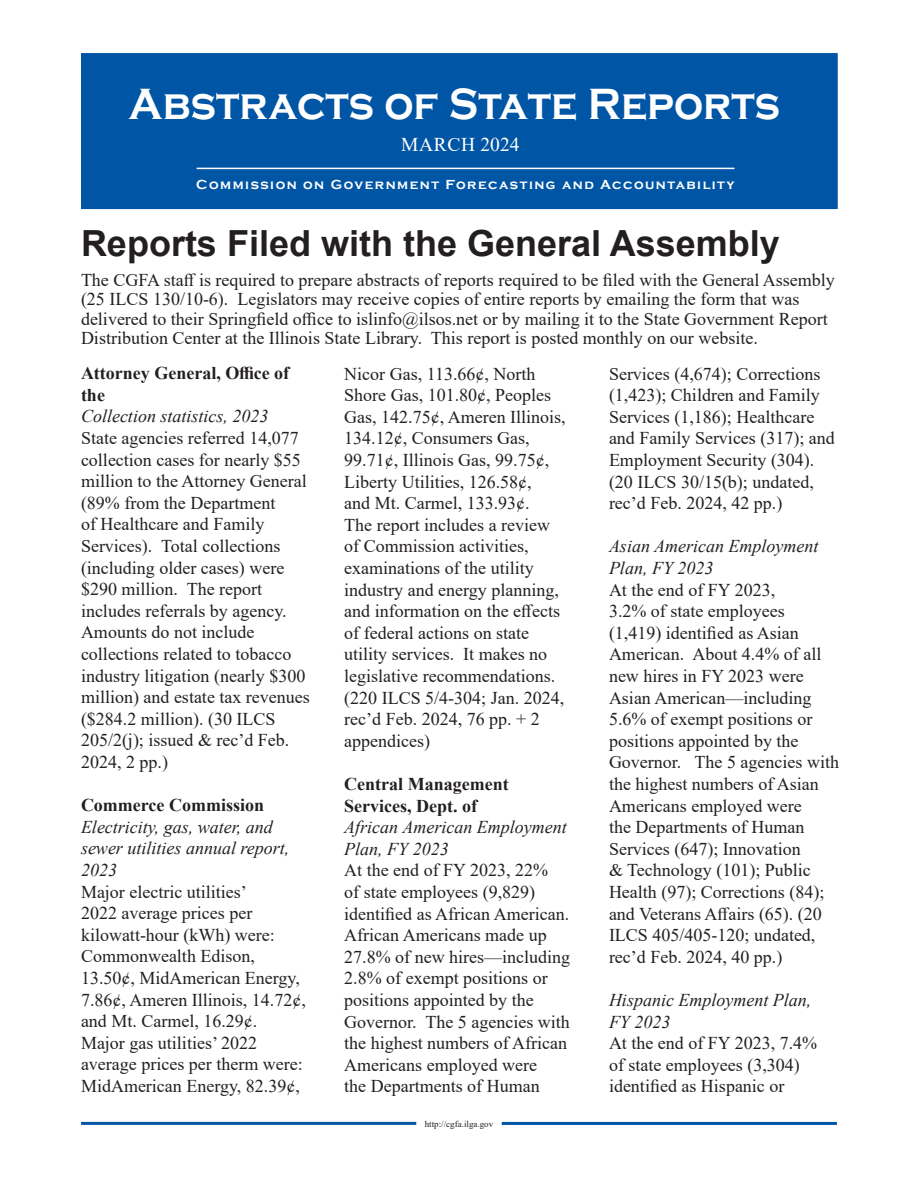
<style>
.page{position:relative;width:918px;height:1188px;background:#fff}
.page>*{position:absolute;margin:0;border:0;box-sizing:border-box;transform-origin:0 0}
.t1{font:700 45px "Copperplate Gothic";color:#fff;scale:.91 1}
.Headline{font:700 36px "Arial";color:#231f20}
.t2{font:19.5px "Times New Roman";letter-spacing:.035em;color:#fff}
.Text{font:18px/21.6px "Times New Roman";color:#231f20}
.Body_text{font:18px/19.5px "Times New Roman";color:#231f20}
.Text-2{font:italic 18px/21.6px "Times New Roman";color:#231f20}
.Text-3{font:700 18px/21.6px "Times New Roman";color:#231f20}
.t3{font:700 13.5px "Copperplate Gothic";letter-spacing:.11em;color:#fff}
.t4{font:9px "Times New Roman";color:#231f20}
</style>
<div class="page">
<div style="left:81px;top:53px;width:757px;height:156px;background:#0155a5"></div>
<hr style="left:197px;top:168px;width:537px;height:1px;background:#fff">
<hr style="left:81px;top:1122px;width:335px;height:3px;background:#0155a5">
<hr style="left:502px;top:1122px;width:335px;height:3px;background:#0155a5">
<p class="t1" style="left:129px;top:79px;width:717px">Abstracts of State Reports</p>
<p class="t2" style="left:401px;top:131px;width:120px">MARCH 2024</p>
<p class="t3" style="left:196px;top:177px;width:540px">Commission on Government Forecasting and Accountability</p>
<p class="Headline" style="left:81px;top:218px;width:700px">Reports Filed with the General Assembly</p>
<p class="Body_text" style="left:81px;top:269px;width:755px">The CGFA staff is required to prepare abstracts of reports required to be filed with the General Assembly (25 ILCS 130/10-6). Legislators may receive copies of entire reports by emailing the form that was delivered to their Springfield office to islinfo@ilsos.net or by mailing it to the State Government Report Distribution Center at the Illinois State Library. This report is posted monthly on our website.</p>
<p class="Text-3" style="left:81px;top:362px;width:210px">Attorney General, Office of the</p>
<p class="Text-2" style="left:81px;top:405px;width:189px">Collection statistics, 2023</p>
<p class="Text" style="left:81px;top:427px;width:230px">State agencies referred 14,077 collection cases for nearly $55 million to the Attorney General (89% from the Department<br>of Healthcare and Family<br>Services). Total collections (including older cases) were $290 million. The report includes referrals by agency.<br>Amounts do not include collections related to tobacco industry litigation (nearly $300 million) and estate tax revenues ($284.2 million). (30 ILCS<br>205/2(j); issued &amp; rec’d Feb.<br>2024, 2 pp.)</p>
<p class="Text-3" style="left:81px;top:794px;width:185px">Commerce Commission</p>
<p class="Text-2" style="left:81px;top:816px;width:210px">Electricity, gas, water, and sewer utilities annual report,<br>2023</p>
<p class="Text" style="left:81px;top:880px;width:226px">Major electric utilities’<br>2022 average prices per kilowatt-hour (kWh) were:<br>Commonwealth Edison,<br>13.50¢, MidAmerican Energy,<br>7.86¢, Ameren Illinois, 14.72¢, and Mt. Carmel, 16.29¢.<br>Major gas utilities’ 2022 average prices per therm were:<br>MidAmerican Energy, 82.39¢,</p>
<p class="Text" style="left:344px;top:362px;width:223px">Nicor Gas, 113.66¢, North<br>Shore Gas, 101.80¢, Peoples<br>Gas, 142.75¢, Ameren Illinois,<br>134.12¢, Consumers Gas,<br>99.71¢, Illinois Gas, 99.75¢,<br>Liberty Utilities, 126.58¢,<br>and Mt. Carmel, 133.93¢.<br>The report includes a review of Commission activities, examinations of the utility industry and energy planning, and information on the effects of federal actions on state utility services. It makes no legislative recommendations. (220 ILCS 5/4-304; Jan. 2024, rec’d Feb. 2024, 76 pp. + 2 appendices)</p>
<p class="Text-3" style="left:344px;top:773px;width:166px">Central Management<br>Services, Dept. of</p>
<p class="Text-2" style="left:344px;top:816px;width:224px">African American Employment<br>Plan, FY 2023</p>
<p class="Text" style="left:344px;top:859px;width:227px">At the end of FY 2023, 22%<br>of state employees (9,829) identified as African American.<br>African Americans made up<br>27.8% of new hires—including<br>2.8% of exempt positions or positions appointed by the<br>Governor. The 5 agencies with the highest numbers of African<br>Americans employed were<br>the Departments of Human</p>
<p class="Text" style="left:609px;top:362px;width:227px">Services (4,674); Corrections (1,423); Children and Family<br>Services (1,186); Healthcare and Family Services (317); and<br>Employment Security (304). (20 ILCS 30/15(b); undated, rec’d Feb. 2024, 42 pp.)</p>
<p class="Text-2" style="left:609px;top:535px;width:211px">Asian American Employment<br>Plan, FY 2023</p>
<p class="Text" style="left:609px;top:578px;width:232px">At the end of FY 2023,<br>3.2% of state employees (1,419) identified as Asian<br>American. About 4.4% of all new hires in FY 2023 were<br>Asian American—including<br>5.6% of exempt positions or positions appointed by the<br>Governor. The 5 agencies with the highest numbers of Asian<br>Americans employed were<br>the Departments of Human<br>Services (647); Innovation<br>&amp; Technology (101); Public<br>Health (97); Corrections (84); and Veterans Affairs (65). (20<br>ILCS 405/405-120; undated, rec’d Feb. 2024, 40 pp.)</p>
<p class="Text-2" style="left:609px;top:989px;width:204px">Hispanic Employment Plan,</p>
<p class="Text-2" style="left:609px;top:1010px;width:63px">FY 2023</p>
<p class="Text" style="left:609px;top:1032px;width:210px">At the end of FY 2023, 7.4% of state employees (3,304) identified as Hispanic or</p>
<p class="t4" style="left:425px;top:1118px;width:70px">http://cgfa.ilga.gov</p>
</div>
